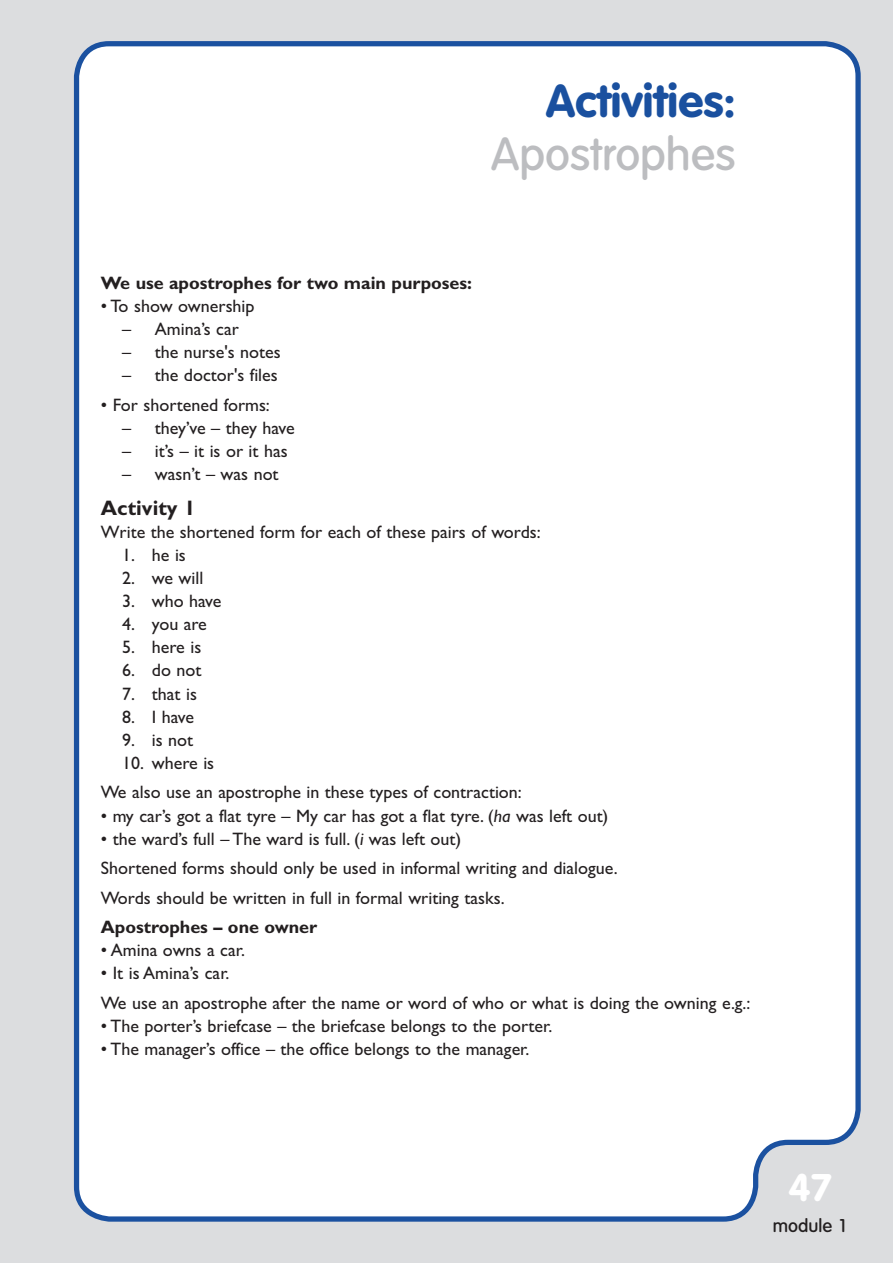
<style>
.page{position:relative;width:893px;height:1263px;background:#dcdddf}
.page>*{position:absolute;margin:0;border:0;box-sizing:border-box;transform-origin:0 0}
.t1{font:700 45px "Volkswagen";color:#1a509f}
.t2{font:500 45px "Volkswagen";color:#bcbdc0}
.t3{font:700 37.5px "Volkswagen";color:#fff}
.t4{font:700 21px "Gill Sans";color:#231f20}
.t5{font:18px/29.5px "Gill Sans";color:#231f20}
.t6{font:700 18px "Gill Sans";color:#231f20}
.t7{font:500 18px "Volkswagen";color:#231f20}
.s1{font-style:italic}
</style>
<div class="page">
<div style="left:73px;top:41px;width:788px;height:1181px;background:#fff"></div>
<h1 class="t1" style="left:546px;top:76px;width:191px">Activities:</h1>
<h1 class="t2" style="left:491px;top:128px;width:246px">Apostrophes</h1>
<p class="t6" style="left:101px;top:276px;width:373px">We use apostrophes for two main purposes:</p>
<p class="t5" style="left:101px;top:291px;width:155px">• To show ownership</p>
<p class="t5" style="left:122px;top:314px;width:118px">– Amina’s car</p>
<p class="t5" style="left:122px;top:337px;width:160px">– the nurse's notes</p>
<p class="t5" style="left:122px;top:360px;width:157px">– the doctor's files</p>
<p class="t5" style="left:101px;top:390px;width:171px">• For shortened forms:</p>
<p class="t5" style="left:122px;top:413px;width:174px">– they’ve – they have</p>
<p class="t5" style="left:122px;top:436px;width:167px">– it’s – it is or it has</p>
<p class="t5" style="left:122px;top:459px;width:158px">– wasn’t – was not</p>
<p class="t4" style="left:101px;top:499px;width:96px">Activity 1</p>
<p class="t5" style="left:101px;top:517px;width:441px">Write the shortened form for each of these pairs of words:</p>
<p class="t5" style="left:122px;top:540px;width:65px">1. he is</p>
<p class="t5" style="left:122px;top:563px;width:83px">2. we will</p>
<p class="t5" style="left:122px;top:586px;width:101px">3. who have</p>
<p class="t5" style="left:122px;top:609px;width:86px">4. you are</p>
<p class="t5" style="left:122px;top:632px;width:81px">5. here is</p>
<p class="t5" style="left:122px;top:655px;width:81px">6. do not</p>
<p class="t5" style="left:122px;top:678px;width:76px">7. that is</p>
<p class="t5" style="left:122px;top:702px;width:73px">8. I have</p>
<p class="t5" style="left:122px;top:725px;width:73px">9. is not</p>
<p class="t5" style="left:101px;top:748px;width:422px;text-indent:21px">10. where is<br>We also use an apostrophe in these types of contraction:</p>
<p class="t5" style="left:101px;top:800px;width:509px">• my car’s got a flat tyre – My car has got a flat tyre. (<span class="s1">ha</span> was left out)</p>
<p class="t5" style="left:101px;top:824px;width:518px">• the ward’s full – The ward is full. (<span class="s1">i</span> was left out)<br>Shortened forms should only be used in informal writing and dialogue.<br>Words should be written in full in formal writing tasks.</p>
<p class="t6" style="left:101px;top:920px;width:218px">Apostrophes – one owner</p>
<p class="t5" style="left:101px;top:935px;width:146px">• Amina owns a car.</p>
<p class="t5" style="left:101px;top:958px;width:651px">• It is Amina’s car.<br>We use an apostrophe after the name or word of who or what is doing the owning e.g.:</p>
<p class="t5" style="left:101px;top:1011px;width:453px">• The porter’s briefcase – the briefcase belongs to the porter.</p>
<p class="t5" style="left:101px;top:1034px;width:430px">• The manager’s office – the office belongs to the manager.</p>
<h2 class="t3" style="left:788px;top:1166px;width:46px">47</h2>
<p class="t7" style="left:773px;top:1215px;width:77px">module 1</p>
</div>
